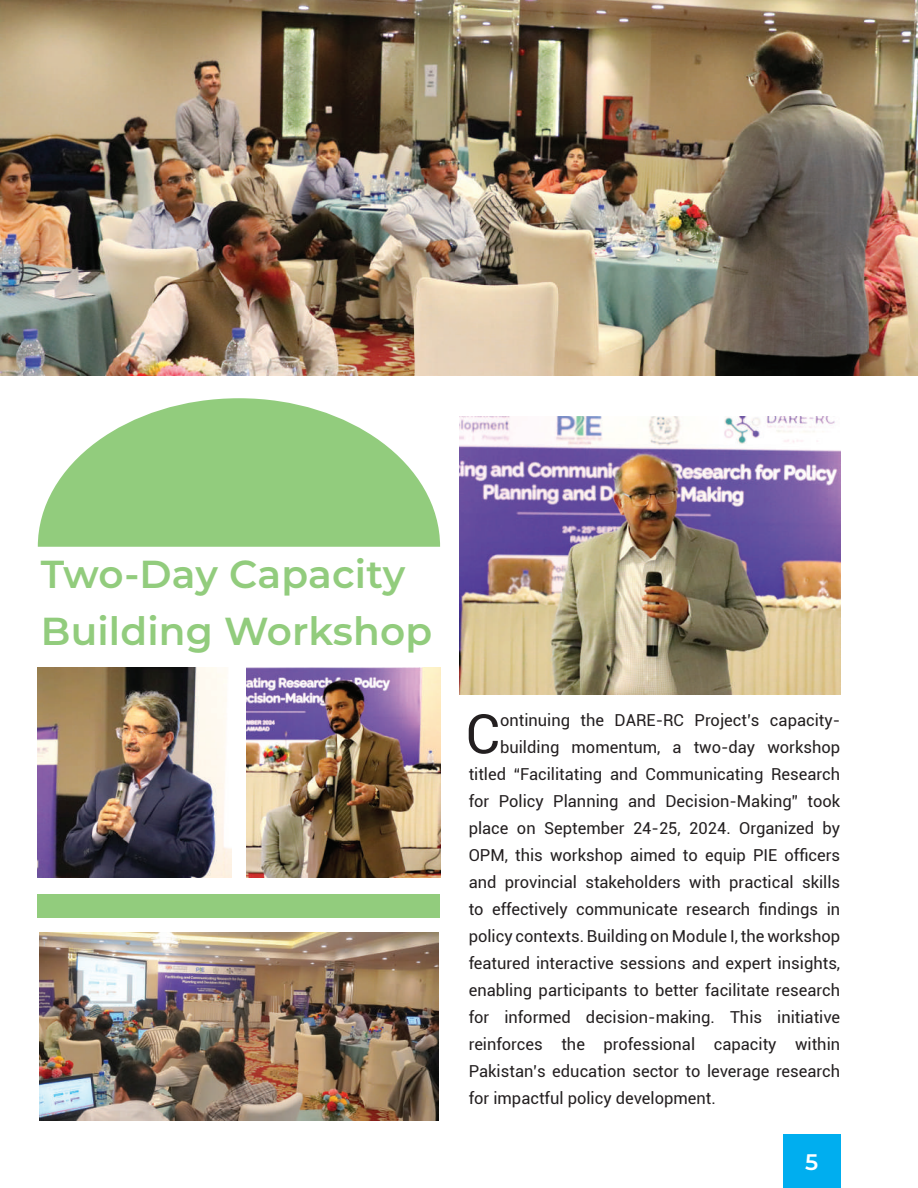
<style>
.page{position:relative;width:918px;height:1188px;background:#fff}
.page>*{position:absolute;margin:0;border:0;box-sizing:border-box;transform-origin:0 0}
.t1{font:54.45px "Roboto";color:#231f20}
.t2{font:600 39px/57px "Montserrat";letter-spacing:.005em;color:#92cc7d}
.t3{font:600 22.5px "Montserrat";color:#fff}
.t4{font:16.5px "Roboto";color:#231f20}
</style>
<div class="page">
<div style="left:783px;top:1135px;width:57px;height:53px;background:#00aeef"></div>
<img style="left:0;top:0;width:918px;height:376px">
<svg style="left:38px;top:398px;width:402px;height:149px;fill:#92cc7d"></svg>
<div style="left:38px;top:894px;width:402px;height:24px;background:#92cc7d"></div>
<img style="left:38px;top:668px;width:194px;height:210px">
<img style="left:246px;top:668px;width:194px;height:210px">
<img style="left:459px;top:416px;width:381px;height:278px">
<img style="left:39px;top:933px;width:399px;height:187px">
<h2 class="t2" style="left:41px;top:544px;width:393px">Two-Day Capacity<br>Building Workshop</h2>
<h1 class="t1" style="left:466px;top:696px;width:36px">C</h1>
<p class="t4" style="left:500px;top:709px;width:342px">ontinuing the DARE-RC Project’s capacity-</p>
<p class="t4" style="left:500px;top:736px;width:342px">building momentum, a two-day workshop</p>
<p class="t4" style="left:469px;top:763px;width:373px">titled “Facilitating and Communicating Research</p>
<p class="t4" style="left:469px;top:790px;width:373px">for Policy Planning and Decision-Making” took</p>
<p class="t4" style="left:469px;top:817px;width:373px">place on September 24-25, 2024. Organized by</p>
<p class="t4" style="left:469px;top:844px;width:373px">OPM, this workshop aimed to equip PIE officers</p>
<p class="t4" style="left:469px;top:871px;width:373px">and provincial stakeholders with practical skills</p>
<p class="t4" style="left:469px;top:898px;width:373px">to effectively communicate research findings in</p>
<p class="t4" style="left:469px;top:925px;width:373px">policy contexts. Building on Module I, the workshop</p>
<p class="t4" style="left:469px;top:952px;width:373px">featured interactive sessions and expert insights,</p>
<p class="t4" style="left:469px;top:979px;width:373px">enabling participants to better facilitate research</p>
<p class="t4" style="left:469px;top:1006px;width:373px">for informed decision-making. This initiative</p>
<p class="t4" style="left:469px;top:1033px;width:373px">reinforces the professional capacity within</p>
<p class="t4" style="left:469px;top:1060px;width:373px">Pakistan’s education sector to leverage research</p>
<p class="t4" style="left:469px;top:1087px;width:249px">for impactful policy development.</p>
<h3 class="t3" style="left:805px;top:1146px;width:15px">5</h3>
</div>
